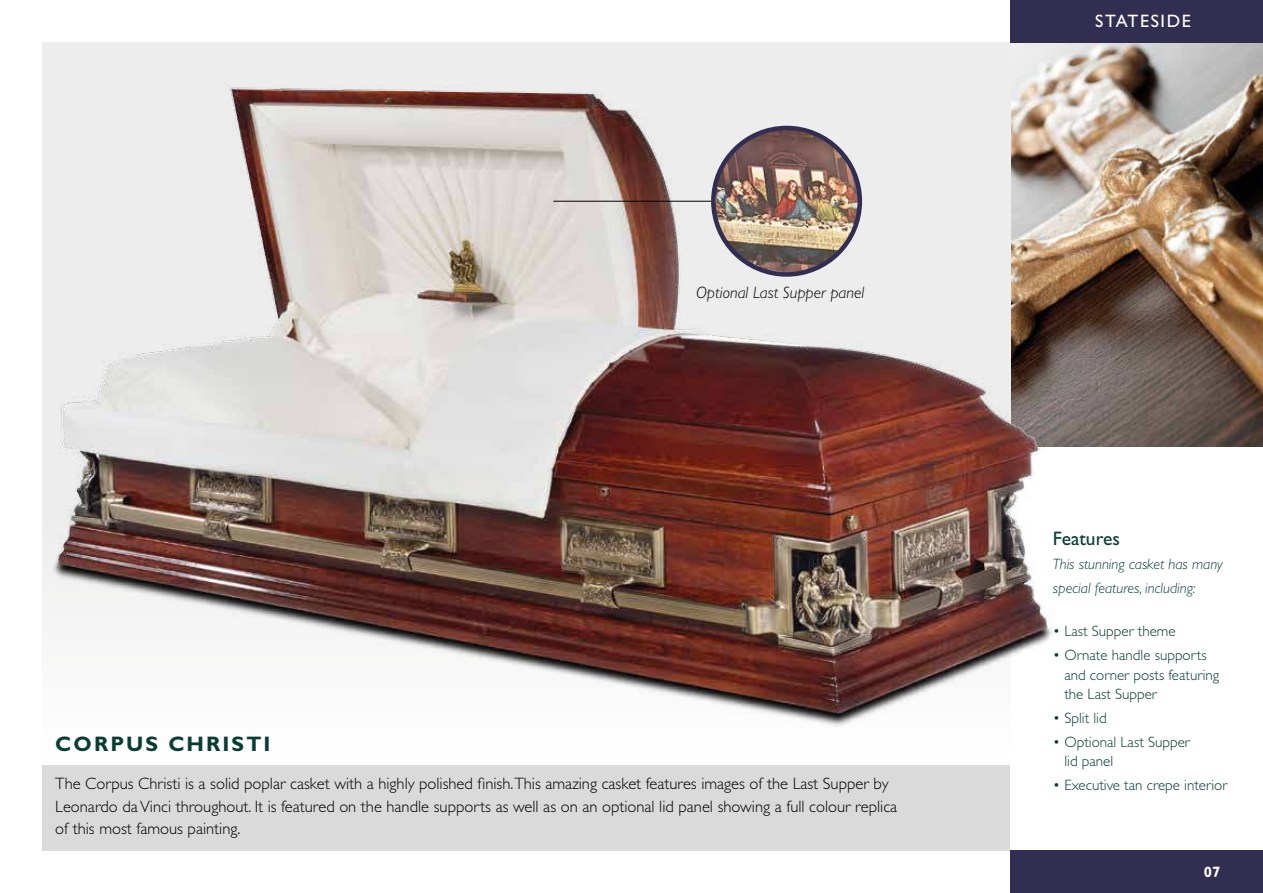
<style>
.page{position:relative;width:1263px;height:893px;background:#fff}
.page>*{position:absolute;margin:0;border:0;box-sizing:border-box;transform-origin:0 0}
.t1{font:700 21px "Gill Sans Std";letter-spacing:.1em;color:#083d33}
.t2{font:19.5px "Gill Sans Std";color:#083d33}
.t3{font:18px "Gill Sans Std";letter-spacing:.09em;color:#fff}
.t4{font:300 16.5px/22.5px "Gill Sans Std";color:#000}
.t5{font:italic 300 16.5px "Gill Sans Std";color:#000}
.t6{font:300 15px/19.5px "Gill Sans Std";color:#083d33}
.t7{font:italic 300 15px/24px "Gill Sans Std";color:#083d33}
.t8{font:700 15px "Gill Sans Std";color:#fff}
</style>
<div class="page">
<img style="left:1103px;top:43px;width:160px;height:403px">
<div style="left:1010px;top:0;width:253px;height:43px;background:#312e51"></div>
<div style="left:1010px;top:850px;width:253px;height:43px;background:#312e51"></div>
<img style="left:42px;top:43px;width:1061px;height:684px">
<div style="left:43px;top:765px;width:967px;height:85px;background:#dadada"></div>
<hr style="left:553px;top:201px;width:160px;height:1px;background:#000">
<img style="left:713px;top:128px;width:147px;height:146px;border-radius:73px">
<div style="left:711px;top:126px;width:151px;height:151px;border:5px solid #312e51;border-radius:50%"></div>
<p class="t1" style="left:55px;top:732px;width:217px">CORPUS CHRISTI</p>
<p class="t5" style="left:696px;top:284px;width:170px">Optional Last Supper panel</p>
<p class="t3" style="left:1095px;top:11px;width:97px">STATESIDE</p>
<p class="t2" style="left:1053px;top:527px;width:68px">Features</p>
<p class="t7" style="left:1053px;top:552px;width:171px">This stunning casket has many special features, including:</p>
<p class="t6" style="left:1053px;top:622px;width:124px">• Last Supper theme</p>
<p class="t6" style="left:1064px;top:645px;width:156px;text-indent:-11px">• Ornate handle supports and corner posts featuring the Last Supper</p>
<p class="t6" style="left:1053px;top:708px;width:55px">• Split lid</p>
<p class="t6" style="left:1064px;top:732px;width:127px;text-indent:-11px">• Optional Last Supper lid panel</p>
<p class="t4" style="left:55px;top:773px;width:835px">The Corpus Christi is a solid poplar casket with a highly polished finish.This amazing casket features images of the Last Supper by</p>
<p class="t6" style="left:1053px;top:775px;width:176px">• Executive tan crepe interior</p>
<p class="t4" style="left:55px;top:795px;width:843px">Leonardo da Vinci throughout. It is featured on the handle supports as well as on an optional lid panel showing a full colour replica of this most famous painting.</p>
<p class="t8" style="left:1204px;top:863px;width:18px">07</p>
</div>
